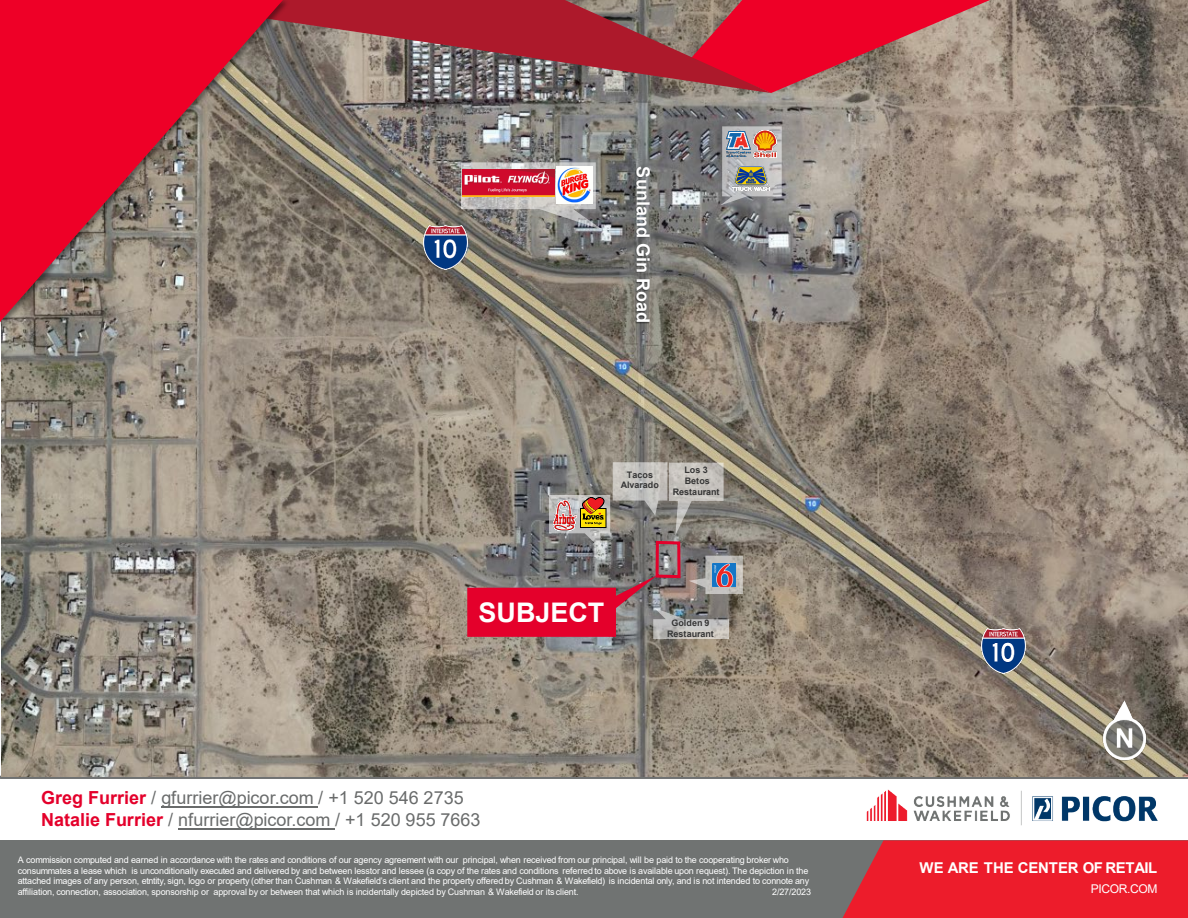
<style>
.page{position:relative;width:1188px;height:918px;background:#fff}
.page>*{position:absolute;margin:0;border:0;box-sizing:border-box;transform-origin:0 0}
.t1{font:700 27px "Arial";color:#fff}
.t2{font:18px/21.6px "Arial";letter-spacing:.005em;color:#696b6b}
.t3{font:700 18px "Arial";color:#fff}
.t4{font:700 15px "Arial";letter-spacing:-.015em;color:#fff}
.t5{font:12px "Arial";letter-spacing:-.03em;color:#fff}
.t6{font:9px/10.5px "Arial";letter-spacing:-.015em;color:#fff}
.t7{font:700 9px "Arial";letter-spacing:.005em;color:#353535}
.s1{font-weight:700;color:#e4002b}
</style>
<div class="page">
<img style="left:866px;top:789px;width:292px;height:37px">
<div style="left:0;top:840px;width:1188px;height:78px;background:#707372"></div>
<svg style="left:842px;top:840px;width:346px;height:78px;background:#e4212f"></svg>
<hr style="left:161px;top:806px;width:157px;height:2px;background:#696b6b">
<hr style="left:178px;top:828px;width:157px;height:1px;background:#696b6b">
<hr style="left:0;top:776px;width:1188px;height:3px;background:#6f7171">
<img style="left:1px;top:0;width:1187px;height:777px">
<svg style="left:771px;top:0;width:219px;height:93px;background:#c84a56"></svg>
<svg style="left:283px;top:0;width:488px;height:93px;background:#9e4850"></svg>
<svg style="left:0;top:0;width:283px;height:322px;background:#bb404d"></svg>
<img style="left:1098px;top:701px;width:52px;height:61px">
<img style="left:981px;top:628px;width:45px;height:45px">
<img style="left:423px;top:225px;width:45px;height:45px">
<img style="left:620px;top:155px;width:41px;height:186px">
<svg style="left:467px;top:462px;width:276px;height:177px;background:#977073"></svg>
<svg style="left:720px;top:126px;width:62px;height:79px;background:#acacae"></svg>
<img style="left:727px;top:131px;width:24px;height:25px">
<img style="left:753px;top:130px;width:23px;height:27px">
<img style="left:732px;top:166px;width:37px;height:25px">
<img style="left:554px;top:500px;width:23px;height:30px">
<svg style="left:461px;top:162px;width:142px;height:68px;background:#a09b99"></svg>
<img style="left:556px;top:166px;width:37px;height:37px">
<img style="left:463px;top:170px;width:92px;height:27px">
<p class="t3" style="left:656px;top:166px;width:158px;rotate:90deg">Sunland Gin Road</p>
<p class="t7" style="left:627px;top:468px;width:28px">Tacos</p>
<p class="t7" style="left:621px;top:479px;width:40px">Alvarado</p>
<p class="t7" style="left:684px;top:464px;width:25px">Los 3</p>
<p class="t7" style="left:685px;top:475px;width:27px">Betos</p>
<p class="t7" style="left:673px;top:485px;width:48px">Restaurant</p>
<p class="t1" style="left:479px;top:594px;width:127px">SUBJECT</p>
<p class="t7" style="left:671px;top:617px;width:40px">Golden 9</p>
<p class="t7" style="left:667px;top:628px;width:48px">Restaurant</p>
<h2 class="t2" style="left:41px;top:787px;width:441px"><span class="s1">Greg Furrier</span> / gfurrier@picor.com / +1 520 546 2735<br><span class="s1">Natalie Furrier</span> / nfurrier@picor.com / +1 520 955 7663</h2>
<p class="t6" style="left:18px;top:855px;width:793px">A commission computed and earned in accordance with the rates and conditions of our agency agreement with our principal, when received from our principal, will be paid to the cooperating broker who consummates a lease which is unconditionally executed and delivered by and between lesstor and lessee (a copy of the rates and conditions referred to above is available upon request). The depiction in the attached images of any person, etntity, sign, logo or property (other than Cushman &amp; Wakefield’s client and the property offered by Cushman &amp; Wakefield) is incidental only, and is not intended to connote any affiliation, connection, association, sponsorship or approval by or between that which is incidentally depicted by Cushman &amp; Wakefield or itsclient.</p>
<p class="t6" style="left:772px;top:886px;width:40px">2/27/2023</p>
<h3 class="t4" style="left:920px;top:858px;width:239px">WE ARE THE CENTER OF RETAIL</h3>
<h3 class="t5" style="left:1091px;top:881px;width:68px">PICOR.COM</h3>
</div>
